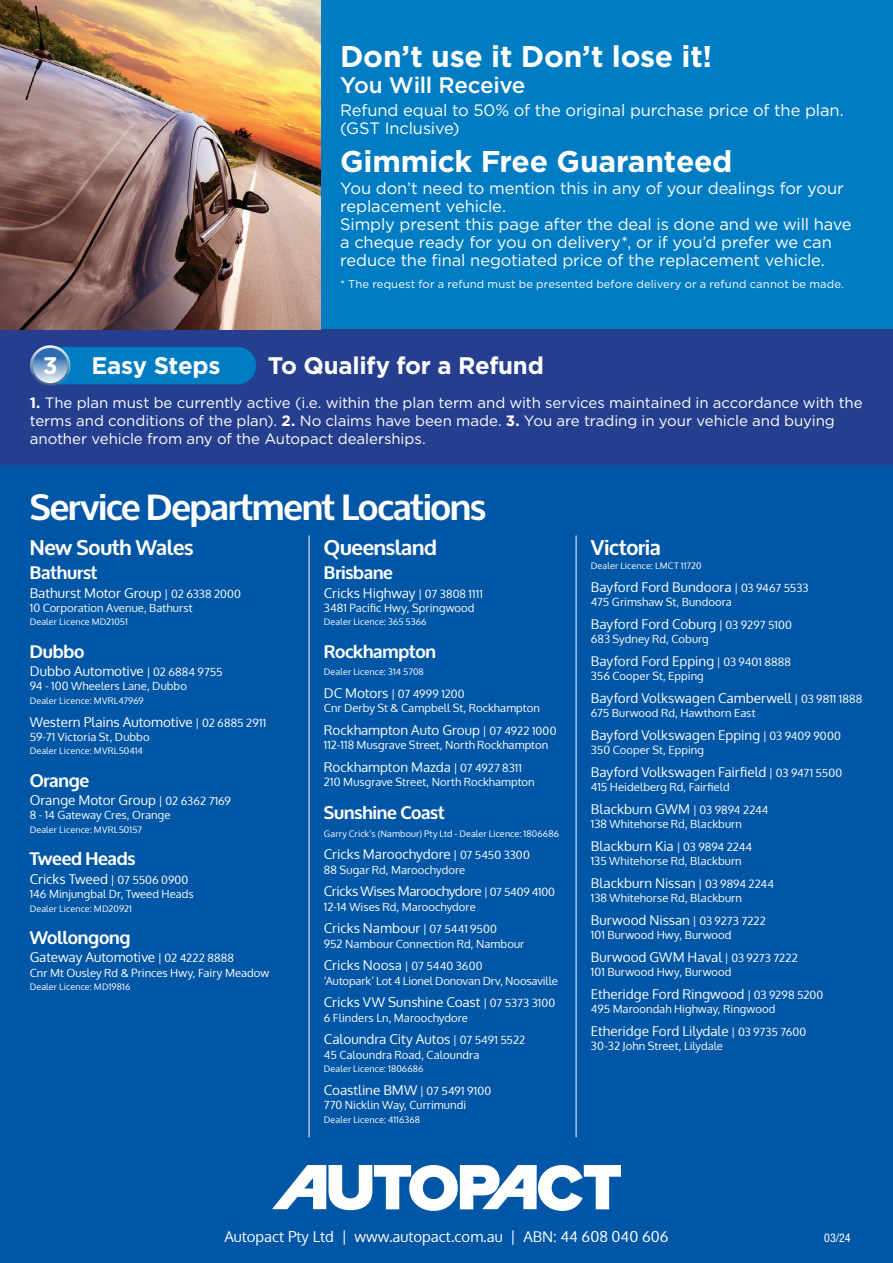
<style>
.page{position:relative;width:893px;height:1263px;background:#0156a5}
.page>*{position:absolute;margin:0;border:0;box-sizing:border-box;transform-origin:0 0}
.t1{font:700 36px "Oxygen";letter-spacing:-.03em;color:#fff}
.t2{font:700 30px "Gotham";letter-spacing:-.01em;color:#fff}
.t3{font:700 24px "Gotham";letter-spacing:-.015em;color:#fff}
.t4{font:500 22.5px "Gotham";letter-spacing:-.015em;color:#fff}
.t5{font:700 21px "Oxygen";letter-spacing:-.01em;color:#fff}
.t6{font:700 18px "Oxygen";letter-spacing:-.01em;color:#fff}
.t7{font:16.5px/18px "Gotham";letter-spacing:-.01em;color:#fff}
.t8{font:15px/18px "Gotham";letter-spacing:-.005em;color:#fff}
.t9{font:14.85px "Oxygen";color:#fff}
.t10{font:13.5px "Oxygen";color:#fff}
.t11{font:13.5px "Oxygen";letter-spacing:-.03em;color:#fff}
.t12{font:condensed 12px "Helvetica Neue LT Pro";color:#fff}
.t13{font:11.25px/14.2px "Oxygen";letter-spacing:.005em;color:#fff}
.t14{font:11.25px "Gotham";letter-spacing:.01em;color:#fff}
.t15{font:9px "Oxygen";letter-spacing:.015em;color:#fff}
.s1{font-weight:700}
.s2{font-size:11.25px}
.s3{font-size:13.5px}
</style>
<div class="page">
<svg style="left:272px;top:1165px;width:349px;height:46px"></svg>
<hr style="left:309px;top:535px;width:1px;height:602px;background:#fff">
<hr style="left:576px;top:535px;width:1px;height:602px;background:#fff">
<div style="left:0;top:0;width:893px;height:357px;background:#007cc2"></div>
<div style="left:0;top:330px;width:893px;height:135px;background:#253f8e"></div>
<img style="left:0;top:0;width:320px;height:330px">
<div style="left:70px;top:347px;width:186px;height:37px;background:#007cc2"></div>
<svg style="left:30px;top:345px;width:40px;height:41px"></svg>
<svg style="left:31px;top:347px;width:38px;height:37px"></svg>
<svg style="left:33px;top:348px;width:35px;height:35px"></svg>
<h2 class="t2" style="left:340px;top:36px;width:374px">Don’t use it Don’t lose it!</h2>
<h3 class="t4" style="left:340px;top:71px;width:187px">You Will Receive</h3>
<h3 class="t7" style="left:340px;top:100px;width:505px">Refund equal to 50% of the original purchase price of the plan. (GST Inclusive)</h3>
<h2 class="t2" style="left:340px;top:142px;width:394px">Gimmick Free Guaranteed</h2>
<p class="t7" style="left:340px;top:179px;width:513px">You don’t need to mention this in any of your dealings for your replacement vehicle.<br>Simply present this page after the deal is done and we will have a cheque ready for you on delivery*, or if you’d prefer we can reduce the final negotiated price of the replacement vehicle.</p>
<p class="t14" style="left:340px;top:277px;width:505px">* The request for a refund must be presented before delivery or a refund cannot be made.</p>
<h3 class="t3" style="left:43px;top:350px;width:16px">3</h3>
<h3 class="t3" style="left:91px;top:350px;width:130px">Easy Steps</h3>
<h3 class="t3" style="left:268px;top:350px;width:277px">To Qualify for a Refund</h3>
<p class="t8" style="left:30px;top:393px;width:834px"><span class="s1">1.</span> The plan must be currently active (i.e. within the plan term and with services maintained in accordance with the terms and conditions of the plan). <span class="s1">2.</span> No claims have been made. <span class="s1">3.</span> You are trading in your vehicle and buying another vehicle from any of the Autopact dealerships.</p>
<h1 class="t1" style="left:30px;top:485px;width:458px">Service Department Locations</h1>
<h3 class="t5" style="left:30px;top:535px;width:165px">New South Wales</h3>
<h3 class="t6" style="left:30px;top:562px;width:70px">Bathurst</h3>
<p class="t10" style="left:30px;top:584px;width:213px">Bathurst Motor Group <span class="s2">| 02 6338 2000</span></p>
<p class="t13" style="left:30px;top:601px;width:164px">10 Corporation Avenue, Bathurst</p>
<p class="t15" style="left:30px;top:616px;width:100px">Dealer Licence MD21051</p>
<h3 class="t6" style="left:30px;top:640px;width:56px">Dubbo</h3>
<p class="t10" style="left:30px;top:662px;width:194px">Dubbo Automotive <span class="s2">| 02 6884 9755</span></p>
<p class="t13" style="left:30px;top:679px;width:159px">94 - 100 Wheelers Lane, Dubbo</p>
<p class="t15" style="left:30px;top:695px;width:115px">Dealer Licence: MVRL47969</p>
<p class="t10" style="left:30px;top:713px;width:238px">Western Plains Automotive <span class="s2">| 02 6885 2911</span></p>
<p class="t13" style="left:30px;top:730px;width:121px">59-71 Victoria St, Dubbo</p>
<p class="t15" style="left:30px;top:745px;width:115px">Dealer Licence: MVRL50414</p>
<h3 class="t6" style="left:30px;top:769px;width:61px">Orange</h3>
<p class="t10" style="left:30px;top:791px;width:203px">Orange Motor Group <span class="s2">| 02 6362 7169</span></p>
<p class="t13" style="left:30px;top:808px;width:142px">8 - 14 Gateway Cres, Orange</p>
<p class="t15" style="left:30px;top:824px;width:114px">Dealer Licence: MVRL50157</p>
<h3 class="t6" style="left:30px;top:848px;width:107px">Tweed Heads</h3>
<p class="t10" style="left:30px;top:870px;width:160px">Cricks Tweed <span class="s2">| 07 5506 0900</span></p>
<p class="t13" style="left:30px;top:887px;width:166px">146 Minjungbal Dr, Tweed Heads</p>
<p class="t15" style="left:30px;top:902px;width:104px">Dealer Licence: MD20921</p>
<h3 class="t6" style="left:30px;top:926px;width:102px">Wollongong</h3>
<p class="t10" style="left:30px;top:948px;width:206px">Gateway Automotive <span class="s2">| 02 4222 8888</span></p>
<p class="t13" style="left:30px;top:965px;width:241px">Cnr Mt Ousley Rd &amp; Princes Hwy, Fairy Meadow</p>
<p class="t15" style="left:30px;top:981px;width:102px">Dealer Licence: MD19816</p>
<h3 class="t5" style="left:324px;top:535px;width:114px">Queensland</h3>
<h3 class="t6" style="left:324px;top:562px;width:71px">Brisbane</h3>
<p class="t10" style="left:324px;top:584px;width:160px">Cricks Highway <span class="s2">| 07 3808 1111</span></p>
<p class="t13" style="left:324px;top:601px;width:152px">3481 Pacific Hwy, Springwood</p>
<p class="t15" style="left:324px;top:616px;width:104px">Dealer Licence: 365 5366</p>
<h3 class="t6" style="left:324px;top:640px;width:114px">Rockhampton</h3>
<p class="t15" style="left:324px;top:666px;width:101px">Dealer Licence: 314 5708</p>
<p class="t13" style="left:324px;top:687px;width:217px"><span class="s3">DC Motors</span> | 07 4999 1200<br>Cnr Derby St &amp; Campbell St, Rockhampton</p>
<p class="t10" style="left:324px;top:721px;width:234px">Rockhampton Auto Group <span class="s2">| 07 4922 1000</span></p>
<p class="t13" style="left:324px;top:738px;width:226px">112-118 Musgrave Street, North Rockhampton</p>
<p class="t10" style="left:324px;top:758px;width:200px">Rockhampton Mazda <span class="s2">| 07 4927 8311</span></p>
<p class="t13" style="left:324px;top:775px;width:212px">210 Musgrave Street, North Rockhampton</p>
<h3 class="t6" style="left:324px;top:801px;width:123px">Sunshine Coast</h3>
<p class="t15" style="left:324px;top:827px;width:237px">Garry Crick’s (Nambour) Pty Ltd - Dealer Licence: 1806686</p>
<p class="t10" style="left:324px;top:845px;width:207px">Cricks Maroochydore <span class="s2">| 07 5450 3300</span></p>
<p class="t13" style="left:324px;top:862px;width:143px">88 Sugar Rd, Maroochydore</p>
<p class="t11" style="left:324px;top:882px;width:232px">Cricks Wises Maroochydore <span class="s2">| 07 5409 4100</span></p>
<p class="t13" style="left:324px;top:899px;width:153px">12-14 Wises Rd, Maroochydore</p>
<p class="t10" style="left:324px;top:919px;width:175px">Cricks Nambour <span class="s2">| 07 5441 9500</span></p>
<p class="t13" style="left:324px;top:936px;width:202px">952 Nambour Connection Rd, Nambour</p>
<p class="t10" style="left:324px;top:956px;width:160px">Cricks Noosa <span class="s2">| 07 5440 3600</span></p>
<p class="t13" style="left:324px;top:973px;width:235px">‘Autopark’ Lot 4 Lionel Donovan Drv, Noosaville</p>
<p class="t10" style="left:324px;top:993px;width:233px">Cricks VW Sunshine Coast <span class="s2">| 07 5373 3100</span></p>
<p class="t13" style="left:324px;top:1010px;width:146px">6 Flinders Ln, Maroochydore</p>
<p class="t10" style="left:324px;top:1030px;width:203px">Caloundra City Autos <span class="s2">| 07 5491 5522</span></p>
<p class="t13" style="left:324px;top:1047px;width:157px">45 Caloundra Road, Caloundra</p>
<p class="t15" style="left:324px;top:1063px;width:101px">Dealer Licence: 1806686</p>
<p class="t10" style="left:324px;top:1081px;width:169px">Coastline BMW <span class="s2">| 07 5491 9100</span></p>
<p class="t13" style="left:324px;top:1098px;width:144px">770 Nicklin Way, Currimundi</p>
<p class="t15" style="left:324px;top:1113px;width:98px">Dealer Licence: 4116368</p>
<h3 class="t5" style="left:591px;top:535px;width:71px">Victoria</h3>
<p class="t15" style="left:591px;top:559px;width:112px">Dealer Licence: LMCT 11720</p>
<p class="t10" style="left:591px;top:578px;width:219px">Bayford Ford Bundoora <span class="s2">| 03 9467 5533</span></p>
<p class="t13" style="left:591px;top:595px;width:143px">475 Grimshaw St, Bundoora</p>
<p class="t10" style="left:591px;top:615px;width:203px">Bayford Ford Coburg <span class="s2">| 03 9297 5100</span></p>
<p class="t13" style="left:591px;top:632px;width:119px">683 Sydney Rd, Coburg</p>
<p class="t10" style="left:591px;top:652px;width:202px">Bayford Ford Epping <span class="s2">| 03 9401 8888</span></p>
<p class="t13" style="left:591px;top:669px;width:114px">356 Cooper St, Epping</p>
<p class="t10" style="left:591px;top:689px;width:273px">Bayford Volkswagen Camberwell <span class="s2">| 03 9811 1888</span></p>
<p class="t13" style="left:591px;top:706px;width:166px">675 Burwood Rd, Hawthorn East</p>
<p class="t10" style="left:591px;top:726px;width:251px">Bayford Volkswagen Epping <span class="s2">| 03 9409 9000</span></p>
<p class="t13" style="left:591px;top:743px;width:115px">350 Cooper St, Epping</p>
<p class="t10" style="left:591px;top:763px;width:253px">Bayford Volkswagen Fairfield <span class="s2">| 03 9471 5500</span></p>
<p class="t13" style="left:591px;top:780px;width:140px">415 Heidelberg Rd, Fairfield</p>
<p class="t10" style="left:591px;top:800px;width:179px">Blackburn GWM <span class="s2">| 03 9894 2244</span></p>
<p class="t13" style="left:591px;top:817px;width:153px">138 Whitehorse Rd, Blackburn</p>
<p class="t10" style="left:591px;top:837px;width:163px">Blackburn Kia <span class="s2">| 03 9894 2244</span></p>
<p class="t13" style="left:591px;top:854px;width:152px">135 Whitehorse Rd, Blackburn</p>
<p class="t10" style="left:591px;top:874px;width:185px">Blackburn Nissan <span class="s2">| 03 9894 2244</span></p>
<p class="t13" style="left:591px;top:891px;width:153px">138 Whitehorse Rd, Blackburn</p>
<p class="t10" style="left:591px;top:911px;width:177px">Burwood Nissan <span class="s2">| 03 9273 7222</span></p>
<p class="t13" style="left:591px;top:928px;width:142px">101 Burwood Hwy, Burwood</p>
<p class="t10" style="left:591px;top:948px;width:208px">Burwood GWM Haval <span class="s2">| 03 9273 7222</span></p>
<p class="t13" style="left:591px;top:965px;width:142px">101 Burwood Hwy, Burwood</p>
<p class="t10" style="left:591px;top:985px;width:234px">Etheridge Ford Ringwood <span class="s2">| 03 9298 5200</span></p>
<p class="t13" style="left:591px;top:1002px;width:186px">495 Maroondah Highway, Ringwood</p>
<p class="t10" style="left:591px;top:1022px;width:217px">Etheridge Ford Lilydale <span class="s2">| 03 9735 7600</span></p>
<p class="t13" style="left:591px;top:1039px;width:134px">30-32 John Street, Lilydale</p>
<h3 class="t9" style="left:224px;top:1226px;width:445px">Autopact Pty Ltd | www.autopact.com.au | ABN: 44 608 040 606</h3>
<p class="t12" style="left:824px;top:1230px;width:28px">03/24</p>
</div>
